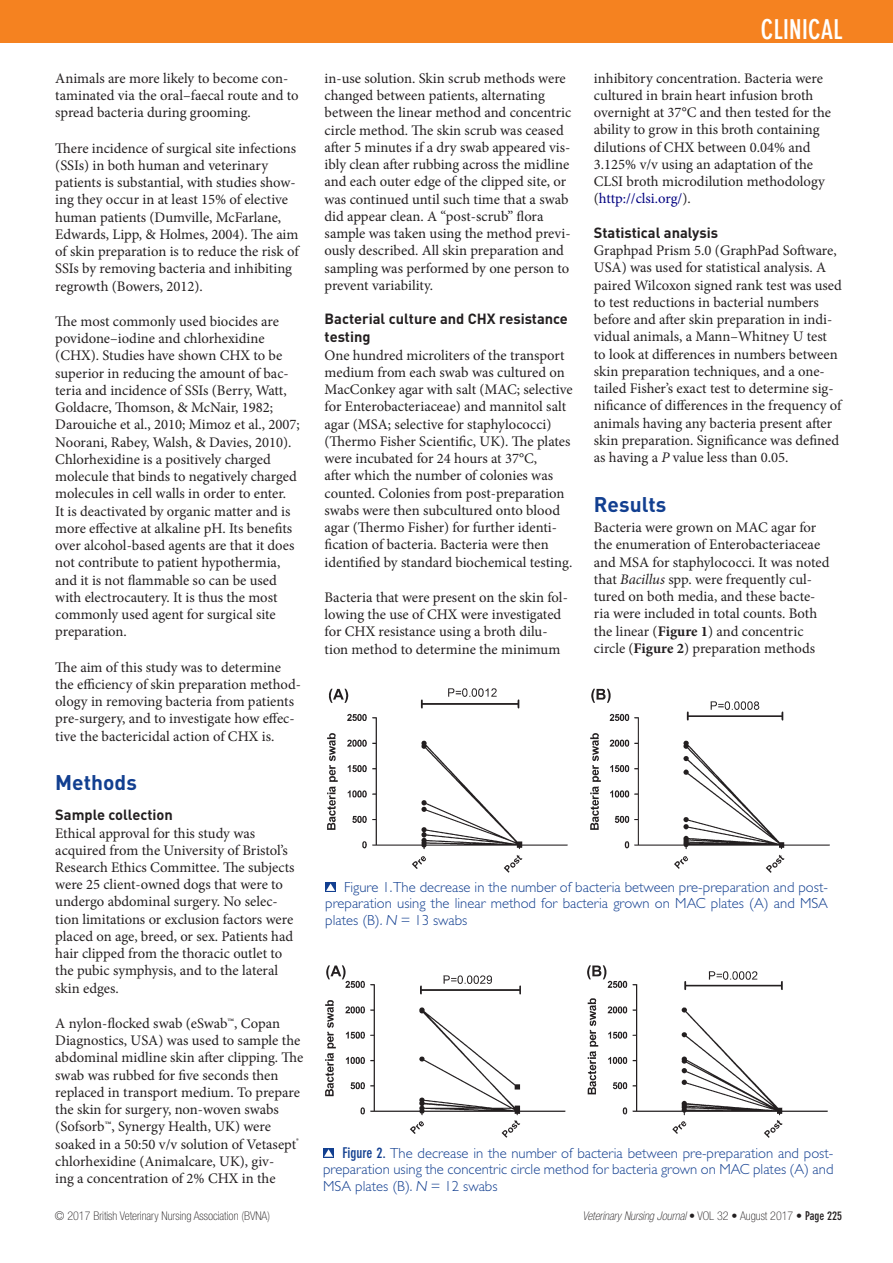
<style>
.page{position:relative;width:893px;height:1263px;background:#fff}
.page>*{position:absolute;margin:0;border:0;box-sizing:border-box;transform-origin:0 0}
.t1{font:700 condensed 27px "DIN Neuzeit Grotesk Std";color:#fff}
.t2{font:700 21px "DIN";color:#123f90}
.t3{font:14.7px/17.2px "Minion Pro";color:#231f20}
.t4{font:300 14.7px/16.5px "Gill Sans";color:#123f90;text-align:justify}
.t5{font:700 14.7px/18px "DIN";color:#231f20}
.t6{font:italic 100 condensed 12px "Helvetica Neue LT Std";color:#231f20}
.t7{font:100 condensed 12px "Helvetica Neue LT Std";color:#231f20}
.s1{color:#000080}
.s2{font-style:italic}
.s3{font-weight:700}
.s4{font-family:"DIN Neuzeit Grotesk Std";font-weight:700;font-stretch:condensed}
.s5{font-style:normal}
.s6{font-family:"DIN Neuzeit Grotesk Std";font-weight:700;font-style:normal}
</style>
<div class="page">
<div style="left:0;top:0;width:893px;height:43px;background:#f58220"></div>
<img style="left:327px;top:688px;width:503px;height:185px">
<div style="left:325px;top:883px;width:11px;height:9px;background:#123f90"></div>
<svg style="left:326px;top:883px;width:9px;height:8px"></svg>
<img style="left:325px;top:965px;width:503px;height:173px">
<div style="left:323px;top:1148px;width:11px;height:10px;background:#123f90"></div>
<svg style="left:324px;top:1149px;width:9px;height:8px"></svg>
<p class="t3" style="left:55px;top:70px;width:245px">Animals are more likely to become con&shy;taminated via the oral–faecal route and to spread bacteria during grooming.</p>
<p class="t3" style="left:55px;top:139px;width:245px">There incidence of surgical site infections (SSIs) in both human and veterinary patients is substantial, with studies show&shy;ing they occur in at least 15% of elective human patients (Dumville, McFarlane, Edwards, Lipp, &amp; Holmes, 2004). The aim of skin preparation is to reduce the risk of SSIs by removing bacteria and inhibiting regrowth (Bowers, 2012).</p>
<p class="t3" style="left:55px;top:313px;width:246px">The most commonly used biocides are povidone–iodine and chlorhexidine (CHX). Studies have shown CHX to be superior in reducing the amount of bac&shy;teria and incidence of SSIs (Berry, Watt, Goldacre, Thomson, &amp; McNair, 1982; Darouiche et al., 2010; Mimoz et al., 2007; Noorani, Rabey, Walsh, &amp; Davies, 2010).<br>Chlorhexidine is a positively charged molecule that binds to negatively charged molecules in cell walls in order to enter.<br>It is deactivated by organic matter and is more effective at alkaline pH. Its benefits over alcohol-based agents are that it does not contribute to patient hypothermia, and it is not flammable so can be used with electrocautery. It is thus the most commonly used agent for surgical site preparation.</p>
<p class="t3" style="left:55px;top:658px;width:247px">The aim of this study was to determine the efficiency of skin preparation method&shy;ology in removing bacteria from patients pre-surgery, and to investigate how effec&shy;tive the bactericidal action of CHX is.</p>
<h2 class="t2" style="left:55px;top:769px;width:83px">Methods</h2>
<p class="t5" style="left:55px;top:805px;width:119px">Sample collection</p>
<p class="t3" style="left:55px;top:824px;width:241px">Ethical approval for this study was acquired from the University of Bristol’s Research Ethics Committee. The subjects were 25 client-owned dogs that were to undergo abdominal surgery. No selec&shy;tion limitations or exclusion factors were placed on age, breed, or sex. Patients had hair clipped from the thoracic outlet to the pubic symphysis, and to the lateral skin edges.</p>
<p class="t3" style="left:55px;top:1015px;width:250px">A nylon-flocked swab (eSwab™, Copan Diagnostics, USA) was used to sample the abdominal midline skin after clipping. The swab was rubbed for five seconds then replaced in transport medium. To prepare the skin for surgery, non-woven swabs (Sofsorb™, Synergy Health, UK) were soaked in a 50:50 v/v solution of Vetasept<sup>® </sup>chlorhexidine (Animalcare, UK), giv-<br>ing a concentration of 2% CHX in the</p>
<p class="t3" style="left:325px;top:70px;width:248px">in-use solution. Skin scrub methods were changed between patients, alternating between the linear method and concentric circle method. The skin scrub was ceased after 5 minutes if a dry swab appeared vis&shy;ibly clean after rubbing across the midline and each outer edge of the clipped site, or was continued until such time that a swab did appear clean. A “post-scrub” flora sample was taken using the method previ&shy;ously described. All skin preparation and sampling was performed by one person to prevent variability.</p>
<p class="t5" style="left:325px;top:309px;width:245px">Bacterial culture and CHX resistance testing</p>
<p class="t3" style="left:325px;top:346px;width:250px">One hundred microliters of the transport medium from each swab was cultured on MacConkey agar with salt (MAC; selective for Enterobacteriaceae) and mannitol salt agar (MSA; selective for staphylococci) (Thermo Fisher Scientific, UK). The plates were incubated for 24 hours at 37°C,<br>after which the number of colonies was counted. Colonies from post-preparation swabs were then subcultured onto blood agar (Thermo Fisher) for further identi&shy;fication of bacteria. Bacteria were then identified by standard biochemical testing.</p>
<p class="t3" style="left:325px;top:588px;width:245px">Bacteria that were present on the skin fol&shy;lowing the use of CHX were investigated for CHX resistance using a broth dilu&shy;tion method to determine the minimum</p>
<h1 class="t1" style="left:761px;top:13px;width:83px">CLINICAL</h1>
<p class="t3" style="left:594px;top:69px;width:239px">inhibitory concentration. Bacteria were cultured in brain heart infusion broth overnight at 37°C and then tested for the ability to grow in this broth containing dilutions of CHX between 0.04% and 3.125% v/v using an adaptation of the CLSI broth microdilution methodology (<span class="s1">http://clsi.org/</span>).</p>
<p class="t5" style="left:594px;top:223px;width:126px">Statistical analysis</p>
<p class="t3" style="left:594px;top:242px;width:250px">Graphpad Prism 5.0 (GraphPad Software, USA) was used for statistical analysis. A paired Wilcoxon signed rank test was used to test reductions in bacterial numbers before and after skin preparation in indi&shy;vidual animals, a Mann–Whitney U test to look at differences in numbers between skin preparation techniques, and a one&shy;tailed Fisher’s exact test to determine sig&shy;nificance of differences in the frequency of animals having any bacteria present after skin preparation. Significance was defined as having a <span class="s2">P</span> value less than 0.05.</p>
<h2 class="t2" style="left:594px;top:491px;width:74px">Results</h2>
<p class="t3" style="left:594px;top:519px;width:237px">Bacteria were grown on MAC agar for the enumeration of Enterobacteriaceae and MSA for staphylococci. It was noted that <span class="s2">Bacillus</span> spp. were frequently cul&shy;tured on both media, and these bacte&shy;ria were included in total counts. Both the linear (<span class="s3">Figure 1</span>) and concentric circle (<span class="s3">Figure 2</span>) preparation methods</p>
<p class="t4" style="left:325px;top:879px;width:504px;text-indent:19px">Figure 1.The decrease in the number of bacteria between pre-preparation and post&shy;preparation using the linear method for bacteria grown on MAC plates (A) and MSA plates (B)<span class="s2">.N</span>= 13 swabs</p>
<p class="t4" style="left:323px;top:1145px;width:512px;text-indent:19px"><span class="s4">Figure 2.</span> The decrease in the number of bacteria between pre-preparation and post&shy;preparation using the concentric circle method for bacteria grown on MAC plates (A) and MSA plates (B). <span class="s2">N</span>= 12 swabs</p>
<p class="t7" style="left:55px;top:1209px;width:217px">© 2017 British Veterinary Nursing Association (BVNA)</p>
<p class="t6" style="left:582px;top:1209px;width:261px">Veterinary Nursing Journal <span class="s5">• VOL 32 • August 2017 •</span> <span class="s6">Page 225</span></p>
</div>
